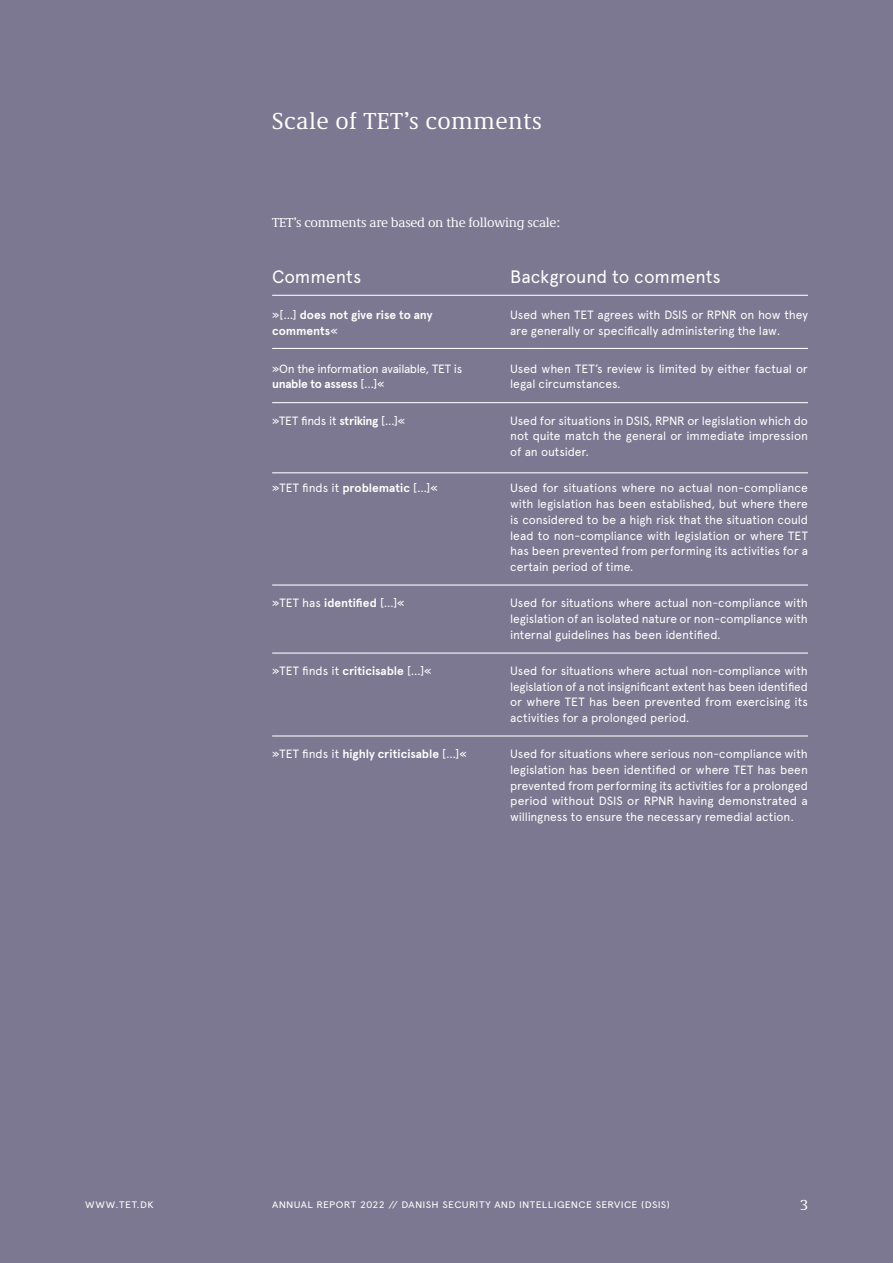
<style>
.page{position:relative;width:893px;height:1263px;background:#7d7891}
.page>*{position:absolute;margin:0;border:0;box-sizing:border-box;transform-origin:0 0}
.t1{font:24px "Demos Next Pro";letter-spacing:.015em;color:#fff}
.t2{font:18px "Apercu 2";letter-spacing:-.005em;color:#fff}
.t3{font:15px "Demos Next Pro";color:#fff}
.t4{font:13.5px "Demos Next Pro";letter-spacing:-.02em;color:#fff}
.t5{font:12px/15.8px "Apercu 2";letter-spacing:-.01em;color:#fff;text-align:justify}
.t6{font:12px/15.8px "Apercu Bold 2";letter-spacing:-.005em;color:#fff}
.t7{font:12px "Apercu 2";letter-spacing:-.03em;color:#fff}
.t8{font:12px "Apercu Bold 2";letter-spacing:-.025em;color:#fff}
.t9{font:9.45px "Apercu 2";letter-spacing:.03em;color:#fff;scale:1.11 1}
.s1{font-family:"Apercu 2"}
.s2{font-family:"Apercu Bold 2"}
</style>
<div class="page">
<hr style="left:272px;top:295px;width:536px;height:1px;background:#fff">
<hr style="left:272px;top:402px;width:536px;height:1px;background:#fff">
<hr style="left:272px;top:472px;width:536px;height:1px;background:#fff">
<hr style="left:272px;top:584px;width:536px;height:1px;background:#fff">
<hr style="left:272px;top:652px;width:536px;height:2px;background:#fff">
<hr style="left:272px;top:735px;width:536px;height:1px;background:#fff">
<hr style="left:272px;top:348px;width:536px;height:1px;background:#fff">
<h1 class="t1" style="left:272px;top:105px;width:271px">Scale of TET’s comments</h1>
<p class="t4" style="left:272px;top:213px;width:289px">TET’s comments are based on the following scale:</p>
<h2 class="t2" style="left:272px;top:266px;width:91px">Comments</h2>
<h2 class="t2" style="left:510px;top:266px;width:212px">Background to comments</h2>
<p class="t6" style="left:272px;top:307px;width:162px"><span class="s1">»[…]</span> does not give rise to any comments<span class="s1">«</span></p>
<p class="t5" style="left:510px;top:307px;width:299px">Used when TET agrees with DSIS or RPNR on how they are generally or specifically administering the law.</p>
<p class="t7" style="left:272px;top:361px;width:192px">»On the information available, TET is</p>
<p class="t8" style="left:272px;top:377px;width:114px">unable to assess <span class="s1">[…]«</span></p>
<p class="t5" style="left:510px;top:361px;width:299px">Used when TET’s review is limited by either factual or legal circumstances.</p>
<p class="t5" style="left:272px;top:412px;width:134px">»TET finds it <span class="s2">striking</span> […]«</p>
<p class="t5" style="left:510px;top:412px;width:299px">Used for situations in DSIS, RPNR or legislation which do not quite match the general or immediate impression of an outsider.</p>
<p class="t5" style="left:272px;top:480px;width:167px">»TET finds it <span class="s2">problematic</span> […]«</p>
<p class="t5" style="left:510px;top:480px;width:299px">Used for situations where no actual non-compliance with legislation has been established, but where there is considered to be a high risk that the situation could lead to non-compliance with legislation or where TET has been prevented from performing its activities for a certain period of time.</p>
<p class="t5" style="left:272px;top:595px;width:134px">»TET has <span class="s2">identified</span> […]«</p>
<p class="t5" style="left:510px;top:595px;width:299px">Used for situations where actual non-compliance with legislation of an isolated nature or non-compliance with internal guidelines has been identified.</p>
<p class="t5" style="left:272px;top:663px;width:161px">»TET finds it <span class="s2">criticisable</span> […]«</p>
<p class="t5" style="left:510px;top:663px;width:299px">Used for situations where actual non-compliance with legislation of a not insignificant extent has been identified or where TET has been prevented from exercising its activities for a prolonged period.</p>
<p class="t6" style="left:272px;top:746px;width:196px"><span class="s1">»TET finds it</span> highly criticisable <span class="s1">[…]«</span></p>
<p class="t5" style="left:510px;top:746px;width:299px">Used for situations where serious non-compliance with legislation has been identified or where TET has been prevented from performing its activities for a prolonged period without DSIS or RPNR having demonstrated a willingness to ensure the necessary remedial action.</p>
<p class="t9" style="left:85px;top:1199px;width:63px">WWW.TET.DK</p>
<p class="t9" style="left:272px;top:1199px;width:360px">ANNUAL REPORT 2022 // DANISH SECURITY AND INTELLIGENCE SERVICE (DSIS)</p>
<p class="t3" style="left:800px;top:1192px;width:9px">3</p>
</div>
